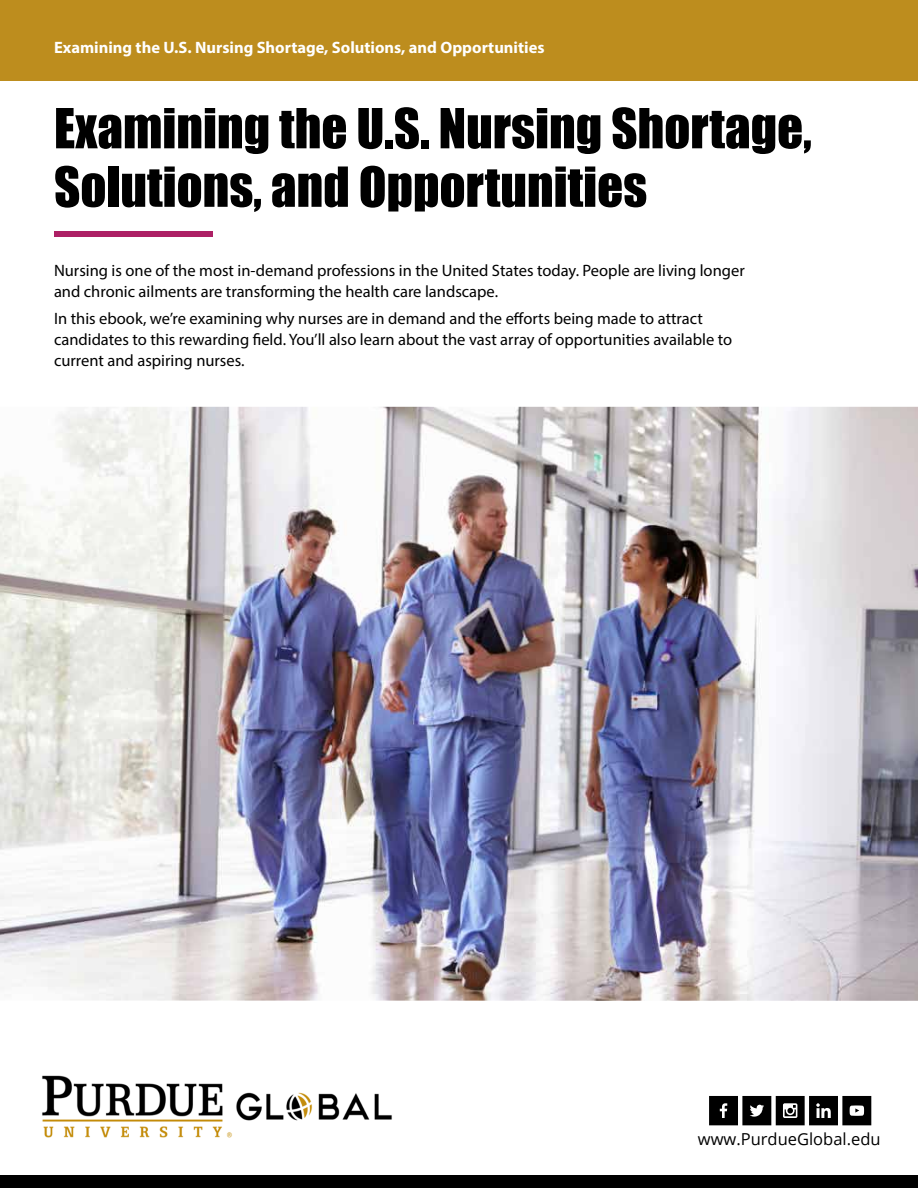
<style>
.page{position:relative;width:918px;height:1188px;background:#fff}
.page>*{position:absolute;margin:0;border:0;box-sizing:border-box;transform-origin:0 0}
.t1{font:51px/58.5px "Impact";color:#000}
.t2{font:16.5px/21px "Myriad Pro";color:#000}
.t3{font:700 16.5px "Myriad Pro";color:#fff}
.t4{font:16.5px "Open Sans";color:#000}
</style>
<div class="page">
<div style="left:0;top:0;width:918px;height:81px;background:#bd8d1e"></div>
<img style="left:42px;top:1075px;width:350px;height:63px">
<div style="left:54px;top:231px;width:159px;height:5px;background:#ad2065"></div>
<img style="left:0;top:407px;width:918px;height:594px">
<div style="left:0;top:1175px;width:918px;height:13px;background:#000"></div>
<svg style="left:709px;top:1096px;width:162px;height:29px"></svg>
<p class="t3" style="left:54px;top:37px;width:492px">Examining the U.S. Nursing Shortage, Solutions, and Opportunities</p>
<h1 class="t1" style="left:54px;top:98px;width:759px">Examining the U.S. Nursing Shortage,<br>Solutions, and Opportunities</h1>
<p class="t2" style="left:54px;top:260px;width:692px">Nursing is one of the most in-demand professions in the United States today. People are living longer and chronic ailments are transforming the health care landscape.</p>
<p class="t2" style="left:54px;top:308px;width:680px">In this ebook, we’re examining why nurses are in demand and the eforts being made to attract candidates to this rewarding feld. You’ll also learn about the vast array of opportunities available to current and aspiring nurses.</p>
<p class="t4" style="left:698px;top:1127px;width:184px">www.PurdueGlobal.edu</p>
</div>
